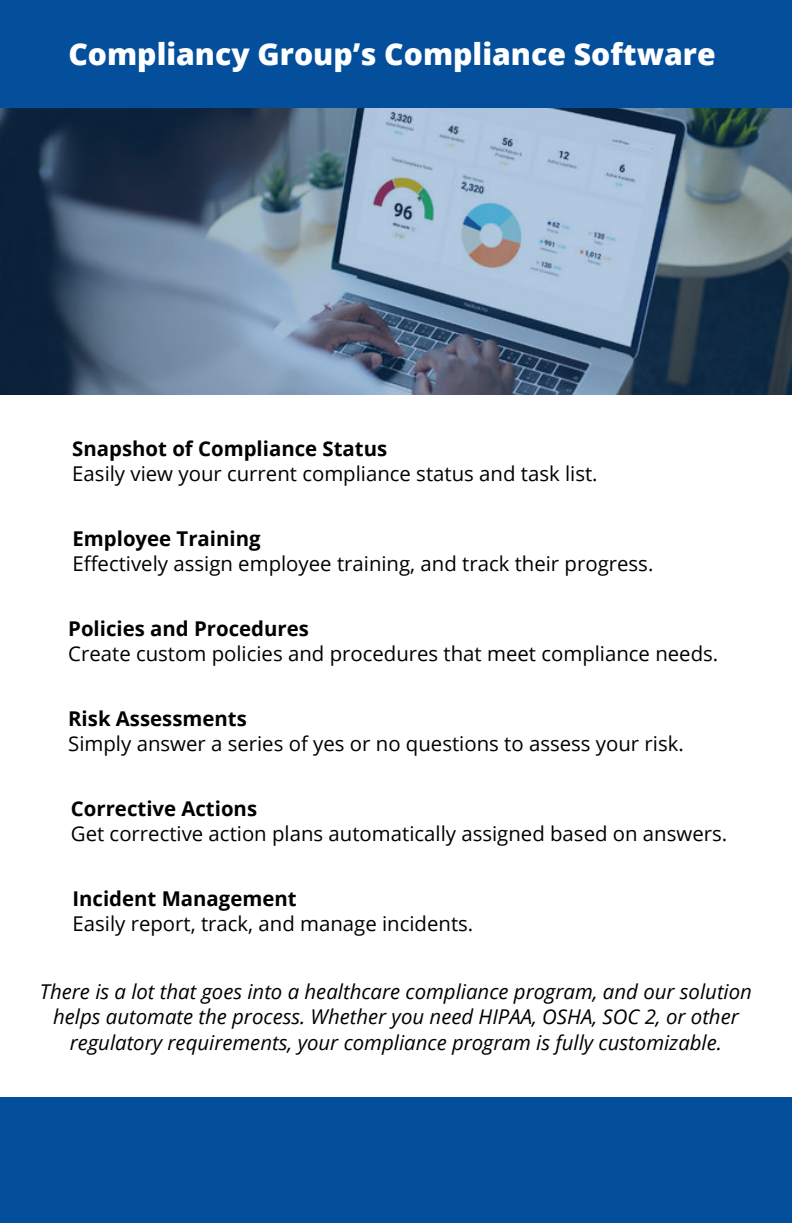
<style>
.page{position:relative;width:792px;height:1224px;background:#fff}
.page>*{position:absolute;margin:0;border:0;box-sizing:border-box;transform-origin:0 0}
.t1{font:800 30.2px "Open Sans";color:#fff}
.t2{font:20.4px "Open Sans";color:#000}
.t3{font:italic 20.4px/25.6px "Open Sans";color:#000;text-align:center}
.t4{font:700 20.4px "Open Sans";color:#000}
</style>
<div class="page">
<div style="left:0;top:0;width:792px;height:108px;background:#044f9c"></div>
<svg style="left:0;top:108px;width:792px;height:287px;background:#63798f"></svg>
<div style="left:0;top:1097px;width:792px;height:126px;background:#044f9c"></div>
<h1 class="t1" style="left:68px;top:31px;width:649px">Compliancy Group’s Compliance Software</h1>
<p class="t4" style="left:72px;top:434px;width:316px">Snapshot of Compliance Status</p>
<p class="t2" style="left:72px;top:460px;width:527px">Easily view your current compliance status and task list.</p>
<p class="t4" style="left:72px;top:524px;width:190px">Employee Training</p>
<p class="t2" style="left:72px;top:550px;width:582px">Effectively assign employee training, and track their progress.</p>
<p class="t4" style="left:68px;top:614px;width:242px">Policies and Procedures</p>
<p class="t2" style="left:68px;top:640px;width:652px">Create custom policies and procedures that meet compliance needs.</p>
<p class="t4" style="left:68px;top:704px;width:180px">Risk Assessments</p>
<p class="t2" style="left:68px;top:730px;width:617px">Simply answer a series of yes or no questions to assess your risk.</p>
<p class="t4" style="left:71px;top:794px;width:188px">Corrective Actions</p>
<p class="t2" style="left:71px;top:820px;width:658px">Get corrective action plans automatically assigned based on answers.</p>
<p class="t4" style="left:73px;top:884px;width:226px">Incident Management</p>
<p class="t2" style="left:73px;top:910px;width:402px">Easily report, track, and manage incidents.</p>
<p class="t3" style="left:40px;top:978px;width:714px">There is a lot that goes into a healthcare compliance program, and our solution helps automate the process. Whether you need HIPAA, OSHA, SOC 2, or other regulatory requirements, your compliance program is fully customizable.</p>
</div>
